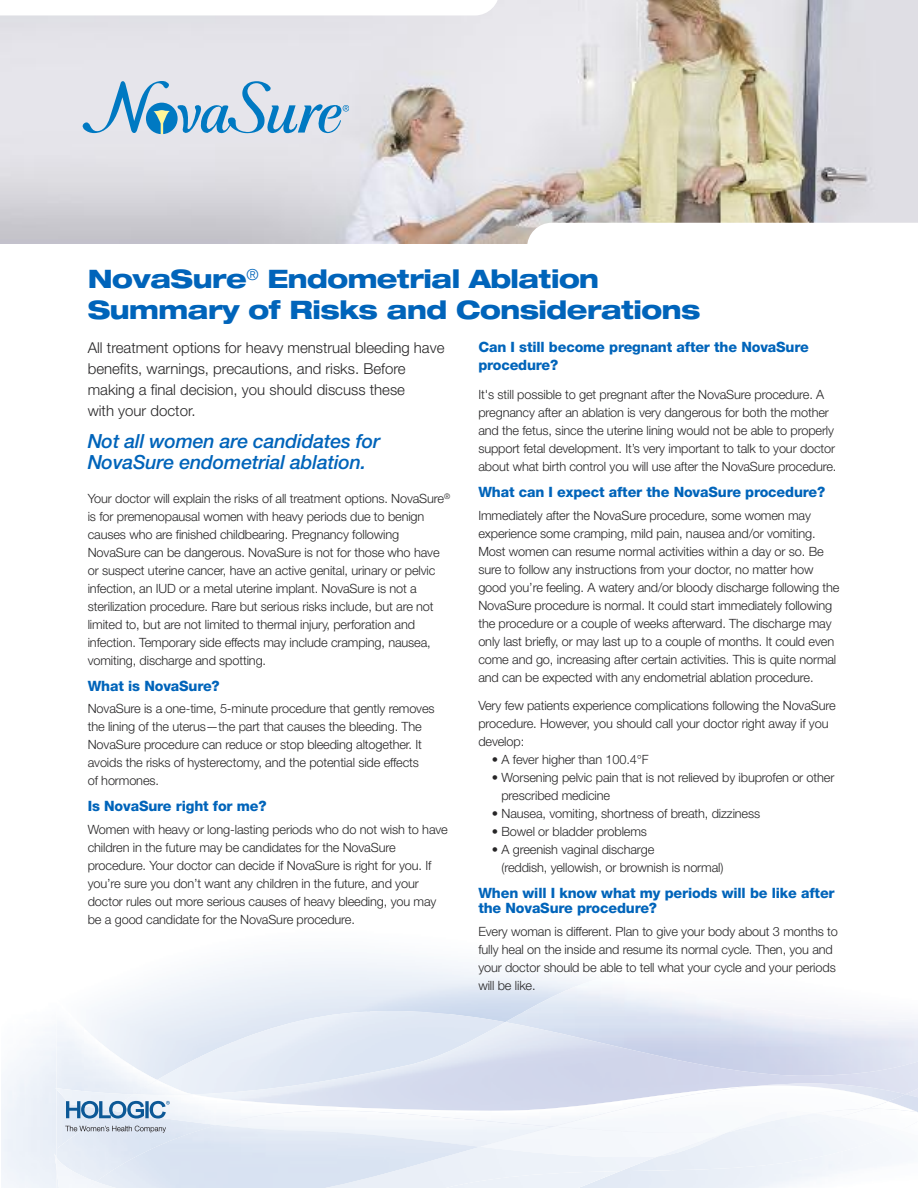
<style>
.page{position:relative;width:918px;height:1188px;background:#fff}
.page>*{position:absolute;margin:0;border:0;box-sizing:border-box;transform-origin:0 0}
.t1{font:800 expanded 25.5px/30.6px "Helvetica Neue LT Std";letter-spacing:-.02em;color:#0064ba}
.t2{font:italic 500 19.5px/21px "Helvetica Neue LT Std";letter-spacing:-.01em;color:#0064ba}
.t3{font:300 15px/21px "Helvetica Neue LT Std";color:#272627}
.t4{font:800 14.25px/18px "Helvetica Neue LT Std";letter-spacing:-.01em;color:#0064ba}
.t5{font:300 12.75px/18px "Helvetica Neue LT Std";letter-spacing:-.01em;color:#272627}
</style>
<div class="page">
<img style="left:0;top:0;width:918px;height:243px">
<svg style="left:83px;top:81px;width:265px;height:55px"></svg>
<img style="left:141px;top:1070px;width:17px;height:10px">
<img style="left:193px;top:1021px;width:724px;height:67px">
<img style="left:755px;top:1083px;width:151px;height:18px">
<img style="left:480px;top:1101px;width:437px;height:56px">
<img style="left:554px;top:1086px;width:334px;height:47px">
<svg style="left:0;top:0;width:500px;height:15px"></svg>
<svg style="left:527px;top:223px;width:391px;height:21px"></svg>
<svg style="left:65px;top:1126px;width:101px;height:7px"></svg>
<svg style="left:66px;top:1101px;width:104px;height:18px"></svg>
<h1 class="t1" style="left:88px;top:266px;width:614px">NovaSure<sup>®</sup> Endometrial Ablation<br>Summary of Risks and Considerations</h1>
<p class="t3" style="left:88px;top:338px;width:358px">All treatment options for heavy menstrual bleeding have benefits, warnings, precautions, and risks. Before making a final decision, you should discuss these<br>with your doctor.</p>
<h2 class="t2" style="left:88px;top:432px;width:294px">Not all women are candidates for<br>NovaSure endometrial ablation.</h2>
<p class="t5" style="left:88px;top:491px;width:364px">Your doctor will explain the risks of all treatment options. NovaSure<sup>® </sup>is for premenopausal women with heavy periods due to benign causes who are finished childbearing. Pregnancy following NovaSure can be dangerous. NovaSure is not for those who have or suspect uterine cancer, have an active genital, urinary or pelvic infection, an IUD or a metal uterine implant. NovaSure is not a sterilization procedure. Rare but serious risks include, but are not limited to, but are not limited to thermal injury, perforation and infection. Temporary side effects may include cramping, nausea, vomiting, discharge and spotting.</p>
<p class="t4" style="left:88px;top:678px;width:134px">What is NovaSure?</p>
<p class="t5" style="left:88px;top:701px;width:348px">NovaSure is a one-time, 5-minute procedure that gently removes the lining of the uterus—the part that causes the bleeding. The NovaSure procedure can reduce or stop bleeding altogether. It avoids the risks of hysterectomy, and the potential side effects<br>of hormones.</p>
<p class="t4" style="left:88px;top:798px;width:180px">Is NovaSure right for me?</p>
<p class="t5" style="left:88px;top:821px;width:362px">Women with heavy or long-lasting periods who do not wish to have children in the future may be candidates for the NovaSure procedure. Your doctor can decide if NovaSure is right for you. If you’re sure you don’t want any children in the future, and your doctor rules out more serious causes of heavy bleeding, you may be a good candidate for the NovaSure procedure.</p>
<p class="t4" style="left:478px;top:339px;width:332px">Can I still become pregnant after the NovaSure procedure?</p>
<p class="t5" style="left:478px;top:387px;width:360px">It's still possible to get pregnant after the NovaSure procedure. A pregnancy after an ablation is very dangerous for both the mother and the fetus, since the uterine lining would not be able to properly support fetal development. It’s very important to talk to your doctor about what birth control you will use after the NovaSure procedure.</p>
<p class="t4" style="left:478px;top:484px;width:348px">What can I expect after the NovaSure procedure?</p>
<p class="t5" style="left:478px;top:507px;width:363px">Immediately after the NovaSure procedure, some women may experience some cramping, mild pain, nausea and/or vomiting.<br>Most women can resume normal activities within a day or so. Be sure to follow any instructions from your doctor, no matter how good you’re feeling. A watery and/or bloody discharge following the NovaSure procedure is normal. It could start immediately following the procedure or a couple of weeks afterward. The discharge may only last briefly, or may last up to a couple of months. It could even come and go, increasing after certain activities. This is quite normal and can be expected with any endometrial ablation procedure.</p>
<p class="t5" style="left:478px;top:698px;width:359px">Very few patients experience complications following the NovaSure procedure. However, you should call your doctor right away if you develop:</p>
<p class="t5" style="left:492px;top:752px;width:158px">• A fever higher than 100.4°F</p>
<p class="t5" style="left:501px;top:770px;width:335px;text-indent:-10px">• Worsening pelvic pain that is not relieved by ibuprofen or other prescribed medicine</p>
<p class="t5" style="left:492px;top:806px;width:270px">• Nausea, vomiting, shortness of breath, dizziness</p>
<p class="t5" style="left:492px;top:824px;width:157px">• Bowel or bladder problems</p>
<p class="t5" style="left:501px;top:842px;width:224px;text-indent:-10px">• A greenish vaginal discharge<br>(reddish, yellowish, or brownish is normal)</p>
<p class="t4" style="left:478px;top:887px;width:358px;line-height:15px">When will I know what my periods will be like after the NovaSure procedure?</p>
<p class="t5" style="left:478px;top:923px;width:361px">Every woman is different. Plan to give your body about 3 months to fully heal on the inside and resume its normal cycle. Then, you and your doctor should be able to tell what your cycle and your periods will be like.</p>
</div>
